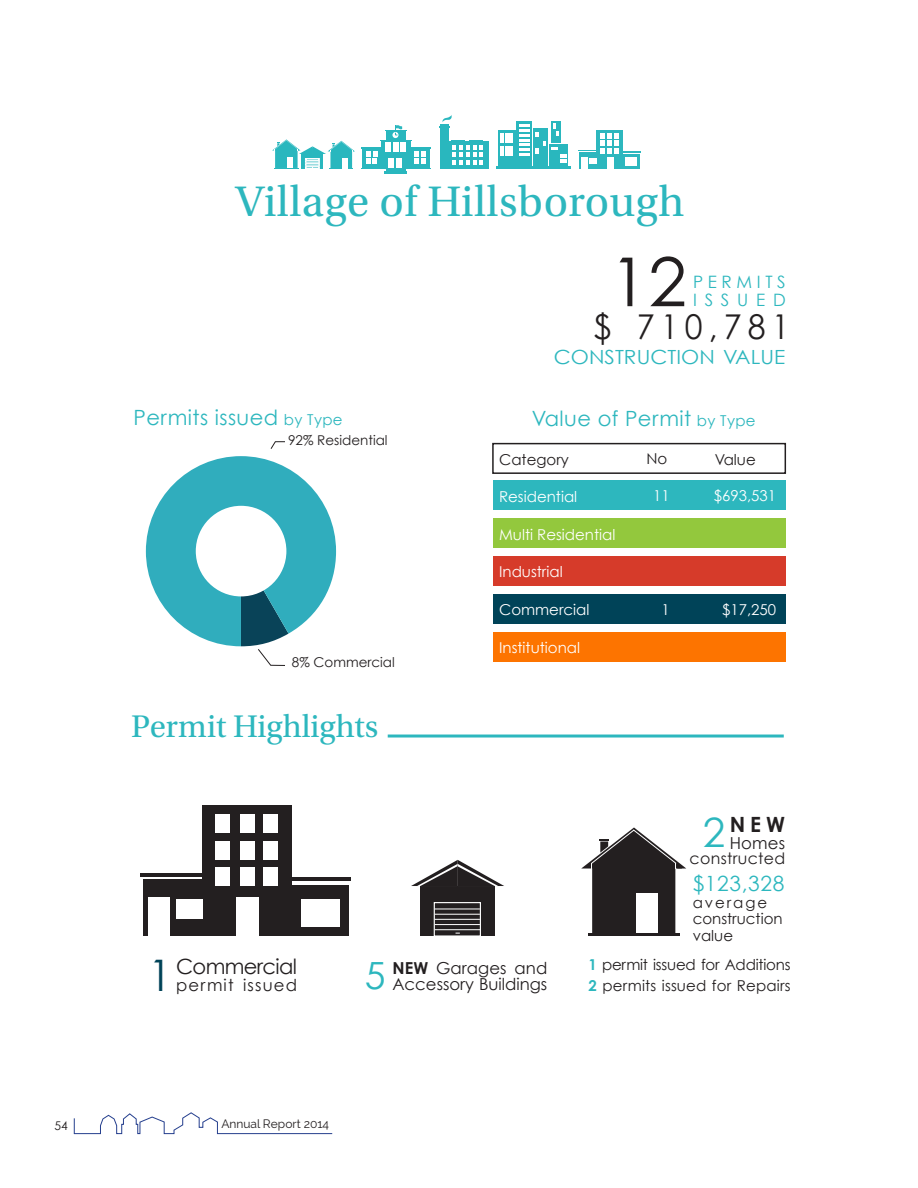
<style>
.page{position:relative;width:918px;height:1188px;background:#fff}
.page>*{position:absolute;margin:0;border:0;box-sizing:border-box;transform-origin:0 0}
.t1{font:67.65px "Century Gothic";color:#231f20}
.t2{font:45px "Utopia Std";letter-spacing:.01em;color:#2db7be}
.t3{font:43.5px "Century Gothic";color:#004358}
.t4{font:40.5px "Century Gothic";color:#2db7be}
.t5{font:37.5px "Century Gothic";color:#2db7be}
.t6{font:34.2px "Century Gothic";letter-spacing:.19em;color:#231f20;scale:.94 1}
.t7{font:33px "Utopia Std";color:#2db7be}
.t8{font:21px "Century Gothic";letter-spacing:.02em;color:#2db7be}
.t9{font:21px "Century Gothic";letter-spacing:-.03em;color:#231f20}
.t10{font:700 21px "Century Gothic";color:#231f20}
.t11{font:19.5px "Century Gothic";letter-spacing:.005em;color:#2db7be;scale:1.07 1}
.t12{font:17.1px "Century Gothic";letter-spacing:.27em;color:#2db7be}
.t13{font:16.5px "Century Gothic";letter-spacing:.005em;color:#231f20}
.t14{font:16.5px "Century Gothic";letter-spacing:.07em;color:#231f20}
.t15{font:15.75px "Century Gothic";letter-spacing:.02em;color:#231f20}
.t16{font:15px/16.5px "Century Gothic";color:#231f20}
.t17{font:15px "Century Gothic";color:#fff}
.t18{font:13.5px "Century Gothic";color:#231f20}
.t19{font:12px "Raleway";color:#231f20}
.t20{font:12px "Century Gothic";color:#231f20}
.s1{font-size:15px}
.s2{font-weight:700}
.s3{font-weight:700;color:#2db7be}
</style>
<div class="page">
<svg style="left:73px;top:1112px;width:260px;height:22px"></svg>
<div style="left:440px;top:124px;width:9px;height:45px;background:#29b7be"></div>
<div style="left:449px;top:141px;width:39px;height:28px;background:#29b7be"></div>
<svg style="left:439px;top:115px;width:13px;height:13px"></svg>
<svg style="left:451px;top:140px;width:32px;height:24px"></svg>
<div style="left:381px;top:140px;width:30px;height:28px;background:#29b7be"></div>
<div style="left:362px;top:148px;width:19px;height:20px;background:#29b7be"></div>
<div style="left:411px;top:148px;width:19px;height:20px;background:#29b7be"></div>
<hr style="left:380px;top:140px;width:31px;height:1px;background:#29b7be">
<div style="left:386px;top:131px;width:20px;height:8px;background:#29b7be"></div>
<div style="left:393px;top:142px;width:5px;height:10px;background:#fff"></div>
<div style="left:385px;top:142px;width:5px;height:10px;background:#fff"></div>
<div style="left:401px;top:142px;width:5px;height:10px;background:#fff"></div>
<div style="left:389px;top:158px;width:5px;height:10px;background:#fff"></div>
<div style="left:397px;top:158px;width:5px;height:10px;background:#fff"></div>
<hr style="left:386px;top:169px;width:20px;height:2px;background:#29b7be">
<hr style="left:384px;top:171px;width:23px;height:2px;background:#29b7be">
<hr style="left:361px;top:168px;width:70px;height:1px;background:#29b7be">
<svg style="left:361px;top:148px;width:17px;height:16px"></svg>
<svg style="left:414px;top:148px;width:17px;height:16px"></svg>
<svg style="left:385px;top:125px;width:21px;height:13px"></svg>
<hr style="left:496px;top:166px;width:74px;height:3px;background:#29b7be">
<div style="left:498px;top:130px;width:17px;height:37px;background:#29b7be"></div>
<div style="left:517px;top:121px;width:15px;height:46px;background:#29b7be"></div>
<div style="left:533px;top:128px;width:15px;height:40px;background:#29b7be"></div>
<div style="left:550px;top:144px;width:18px;height:23px;background:#29b7be"></div>
<div style="left:552px;top:121px;width:9px;height:22px;background:#29b7be"></div>
<svg style="left:500px;top:133px;width:13px;height:22px"></svg>
<svg style="left:519px;top:124px;width:11px;height:32px"></svg>
<svg style="left:536px;top:132px;width:10px;height:22px"></svg>
<svg style="left:553px;top:123px;width:5px;height:12px"></svg>
<svg style="left:552px;top:147px;width:15px;height:16px"></svg>
<svg style="left:272px;top:139px;width:83px;height:30px"></svg>
<div style="left:597px;top:130px;width:26px;height:38px;background:#2db7be"></div>
<div style="left:607px;top:157px;width:6px;height:11px;background:#fff"></div>
<svg style="left:623px;top:154px;width:17px;height:14px"></svg>
<div style="left:626px;top:158px;width:11px;height:8px;background:#fff"></div>
<div style="left:579px;top:152px;width:18px;height:16px;background:#2db7be"></div>
<svg style="left:578px;top:133px;width:63px;height:21px"></svg>
<div style="left:581px;top:157px;width:6px;height:11px;background:#fff"></div>
<div style="left:589px;top:158px;width:8px;height:6px;background:#fff"></div>
<div style="left:493px;top:481px;width:292px;height:29px;background:#2db7be"></div>
<div style="left:493px;top:519px;width:292px;height:29px;background:#93c83d"></div>
<div style="left:493px;top:556px;width:292px;height:30px;background:#d63b2a"></div>
<div style="left:493px;top:594px;width:292px;height:30px;background:#004358"></div>
<div style="left:493px;top:632px;width:292px;height:29px;background:#fd7400"></div>
<div style="left:492px;top:443px;width:294px;height:31px;border:2px solid #231f20"></div>
<hr style="left:388px;top:735px;width:396px;height:3px;background:#2db7be">
<div style="left:420px;top:886px;width:75px;height:50px;background:#231f20"></div>
<svg style="left:436px;top:908px;width:43px;height:26px"></svg>
<div style="left:434px;top:902px;width:47px;height:35px;border:1px solid #fff"></div>
<hr style="left:435px;top:909px;width:45px;height:1px;background:#fff">
<hr style="left:435px;top:914px;width:45px;height:1px;background:#fff">
<hr style="left:435px;top:919px;width:45px;height:1px;background:#fff">
<hr style="left:435px;top:924px;width:45px;height:1px;background:#fff">
<hr style="left:435px;top:929px;width:45px;height:1px;background:#fff">
<svg style="left:411px;top:860px;width:93px;height:26px"></svg>
<hr style="left:588px;top:933px;width:92px;height:3px;background:#231f20">
<svg style="left:581px;top:827px;width:105px;height:106px"></svg>
<div style="left:636px;top:893px;width:22px;height:40px;background:#fff"></div>
<div style="left:202px;top:805px;width:90px;height:130px;background:#231f20"></div>
<div style="left:215px;top:814px;width:15px;height:19px;background:#fff"></div>
<div style="left:240px;top:814px;width:15px;height:19px;background:#fff"></div>
<div style="left:263px;top:814px;width:15px;height:19px;background:#fff"></div>
<div style="left:215px;top:841px;width:15px;height:19px;background:#fff"></div>
<div style="left:240px;top:841px;width:15px;height:19px;background:#fff"></div>
<div style="left:263px;top:841px;width:15px;height:19px;background:#fff"></div>
<div style="left:215px;top:867px;width:15px;height:18px;background:#fff"></div>
<div style="left:240px;top:867px;width:15px;height:18px;background:#fff"></div>
<div style="left:263px;top:867px;width:15px;height:18px;background:#fff"></div>
<div style="left:236px;top:897px;width:23px;height:38px;background:#fff"></div>
<hr style="left:292px;top:877px;width:59px;height:4px;background:#231f20">
<div style="left:292px;top:885px;width:57px;height:50px;background:#231f20"></div>
<div style="left:301px;top:899px;width:38px;height:28px;background:#fff"></div>
<div style="left:143px;top:879px;width:60px;height:56px;background:#231f20"></div>
<hr style="left:140px;top:874px;width:63px;height:3px;background:#231f20">
<div style="left:149px;top:897px;width:21px;height:38px;background:#fff"></div>
<div style="left:176px;top:899px;width:27px;height:20px;background:#fff"></div>
<svg style="left:270px;top:441px;width:15px;height:8px"></svg>
<svg style="left:146px;top:456px;width:190px;height:210px"></svg>
<p class="t20" style="left:55px;top:1118px;width:15px">54</p>
<p class="t2" style="left:236px;top:177px;width:450px">Village of Hillsborough</p>
<p class="t1" style="left:610px;top:241px;width:79px">12</p>
<p class="t12" style="left:693px;top:271px;width:94px">PERMITS</p>
<p class="t12" style="left:693px;top:290px;width:94px">ISSUED</p>
<p class="t6" style="left:593px;top:306px;width:210px">$ 710,781</p>
<p class="t11" style="left:554px;top:345px;width:218px">CONSTRUCTION VALUE</p>
<p class="t8" style="left:134px;top:404px;width:211px">Permits issued <span class="s1">by Type</span></p>
<p class="t8" style="left:532px;top:405px;width:225px">Value of Permit <span class="s1">by Type</span></p>
<p class="t18" style="left:288px;top:432px;width:101px">92% Residential</p>
<p class="t18" style="left:292px;top:654px;width:104px">8% Commercial</p>
<p class="t7" style="left:131px;top:709px;width:249px">Permit Highlights</p>
<p class="t16" style="left:499px;top:451px;width:71px">Category</p>
<p class="t16" style="left:646px;top:450px;width:22px">No</p>
<p class="t16" style="left:715px;top:451px;width:43px">Value</p>
<p class="t17" style="left:499px;top:487px;width:80px">Residential</p>
<p class="t17" style="left:653px;top:487px;width:18px">11</p>
<p class="t17" style="left:714px;top:487px;width:64px">$693,531</p>
<p class="t17" style="left:499px;top:525px;width:118px">Multi Residential</p>
<p class="t17" style="left:499px;top:563px;width:65px">Industrial</p>
<p class="t17" style="left:499px;top:601px;width:92px">Commercial</p>
<p class="t17" style="left:661px;top:600px;width:10px">1</p>
<p class="t17" style="left:722px;top:600px;width:56px">$17,250</p>
<p class="t17" style="left:499px;top:638px;width:82px">Institutional</p>
<p class="t4" style="left:703px;top:808px;width:24px">2</p>
<p class="t10" style="left:730px;top:811px;width:57px">NEW</p>
<p class="t13" style="left:730px;top:833px;width:57px">Homes</p>
<p class="t15" style="left:690px;top:849px;width:97px">constructed</p>
<p class="t8" style="left:693px;top:871px;width:93px">$123,328</p>
<p class="t16" style="left:693px;top:894px;width:91px">average construction value</p>
<p class="t3" style="left:148px;top:949px;width:26px">1</p>
<p class="t9" style="left:176px;top:954px;width:122px">Commercial</p>
<p class="t14" style="left:176px;top:975px;width:122px">permit issued</p>
<p class="t5" style="left:365px;top:953px;width:22px">5</p>
<p class="t13" style="left:392px;top:958px;width:156px"><span class="s2">NEW</span> Garages and</p>
<p class="t13" style="left:392px;top:974px;width:156px">Accessory Buildings</p>
<p class="t16" style="left:589px;top:956px;width:203px"><span class="s3">1</span> permit issued for Additions</p>
<p class="t16" style="left:589px;top:977px;width:203px"><span class="s3">2</span> permits issued for Repairs</p>
<p class="t19" style="left:221px;top:1117px;width:109px">Annual Report 2014</p>
</div>
